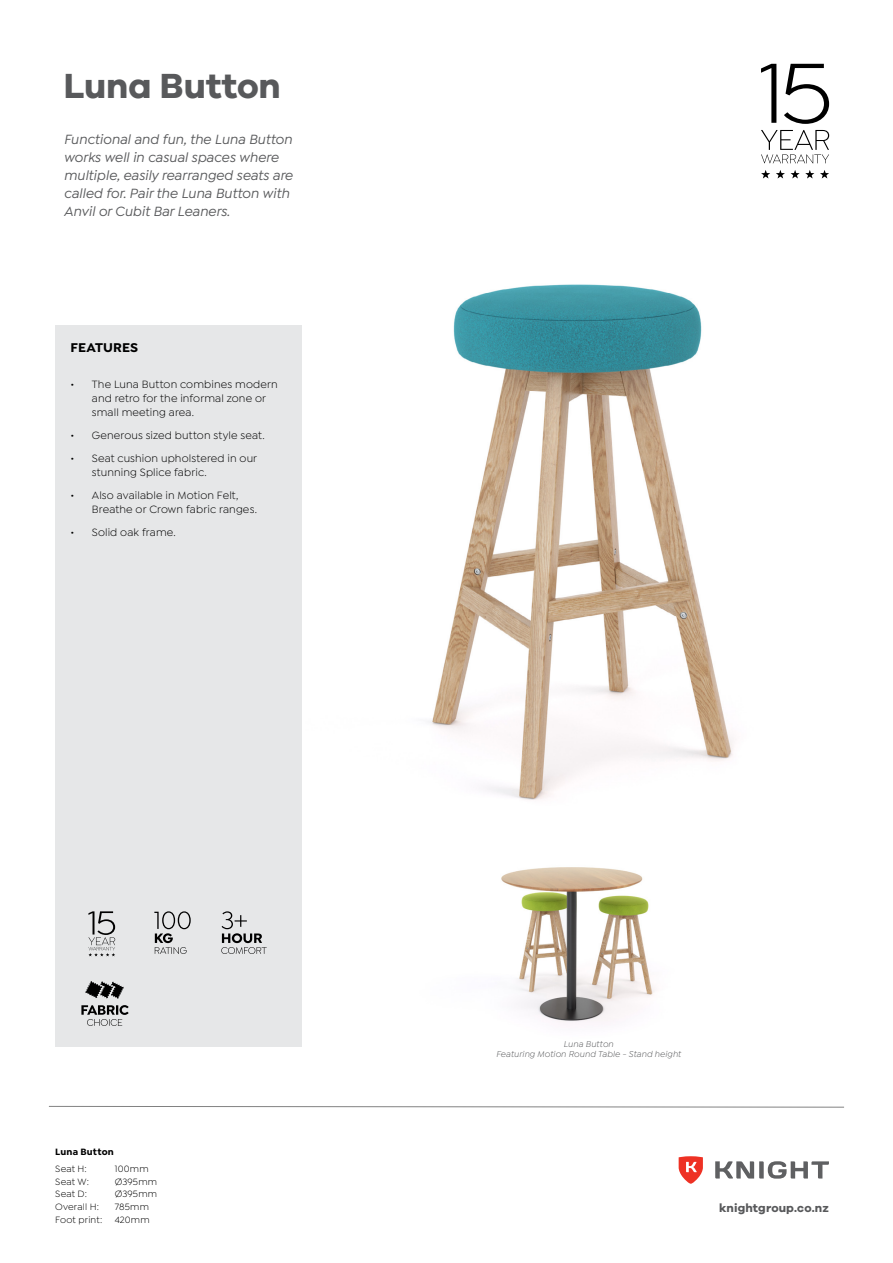
<style>
.page{position:relative;width:893px;height:1263px;background:#fff}
.page>*{position:absolute;margin:0;border:0;box-sizing:border-box;transform-origin:0 0}
.t1{font:700 36px "Galano Grotesque";letter-spacing:-.005em;color:#58595b}
.t2{font:italic 500 14.25px/18px "Isidora Sans";color:#58595b}
.t3{font:700 13.5px "Isidora Sans";letter-spacing:.01em;color:#000}
.t4{font:700 12px "Galano Grotesque";letter-spacing:.01em;color:#58595b}
.t5{font:11.25px/14.2px "Isidora Sans";letter-spacing:.01em;color:#000}
.t6{font:9.75px "Isidora Sans";letter-spacing:.015em;color:#000}
.t7{font:700 9.75px "Isidora Sans";letter-spacing:.02em;color:#000}
.t8{font:italic 9px/10.5px "Isidora Sans";letter-spacing:.015em;color:#58595b;text-align:center}
</style>
<div class="page">
<svg style="left:48px;top:1106px;width:796px;height:1px"></svg>
<div style="left:55px;top:325px;width:247px;height:722px;background:#e6e7e8"></div>
<svg style="left:761px;top:64px;width:68px;height:60px"></svg>
<svg style="left:820px;top:170px;width:9px;height:7px"></svg>
<svg style="left:761px;top:170px;width:9px;height:7px"></svg>
<svg style="left:776px;top:170px;width:38px;height:7px"></svg>
<svg style="left:761px;top:130px;width:68px;height:33px"></svg>
<svg style="left:154px;top:911px;width:37px;height:43px"></svg>
<svg style="left:221px;top:911px;width:46px;height:43px"></svg>
<svg style="left:88px;top:911px;width:27px;height:45px"></svg>
<svg style="left:81px;top:1005px;width:48px;height:21px"></svg>
<svg style="left:85px;top:981px;width:39px;height:18px"></svg>
<img style="left:428px;top:177px;width:400px;height:623px">
<img style="left:501px;top:867px;width:154px;height:156px">
<svg style="left:679px;top:1156px;width:24px;height:28px"></svg>
<svg style="left:715px;top:1161px;width:114px;height:17px"></svg>
<h1 class="t1" style="left:64px;top:64px;width:219px">Luna Button</h1>
<p class="t2" style="left:64px;top:130px;width:230px">Functional and fun, the Luna Button works well in casual spaces where multiple, easily rearranged seats are called for. Pair the Luna Button with Anvil or Cubit Bar Leaners.</p>
<p class="t3" style="left:71px;top:340px;width:69px">FEATURES</p>
<p class="t5" style="left:92px;top:377px;width:187px;text-indent:-21px">• The Luna Button combines modern and retro for the informal zone or small meeting area.</p>
<p class="t5" style="left:71px;top:428px;width:196px">• Generous sized button style seat.</p>
<p class="t5" style="left:92px;top:451px;width:167px;text-indent:-21px">• Seat cushion upholstered in our stunning Splice fabric.</p>
<p class="t5" style="left:92px;top:488px;width:167px;text-indent:-21px">• Also available in Motion Felt,<br>Breathe or Crown fabric ranges.</p>
<p class="t5" style="left:71px;top:525px;width:107px">• Solid oak frame.</p>
<p class="t7" style="left:55px;top:1146px;width:60px">Luna Button</p>
<p class="t6" style="left:55px;top:1163px;width:33px">Seat H:</p>
<p class="t6" style="left:115px;top:1163px;width:35px">100mm</p>
<p class="t6" style="left:55px;top:1176px;width:35px">Seat W:</p>
<p class="t6" style="left:115px;top:1176px;width:44px">Ø395mm</p>
<p class="t6" style="left:55px;top:1189px;width:33px">Seat D:</p>
<p class="t6" style="left:115px;top:1189px;width:44px">Ø395mm</p>
<p class="t6" style="left:55px;top:1201px;width:45px">Overall H:</p>
<p class="t6" style="left:115px;top:1201px;width:36px">785mm</p>
<p class="t6" style="left:55px;top:1214px;width:48px">Foot print:</p>
<p class="t6" style="left:115px;top:1214px;width:36px">420mm</p>
<p class="t8" style="left:496px;top:1038px;width:186px">Luna Button<br>Featuring Motion Round Table - Stand height</p>
<p class="t4" style="left:719px;top:1200px;width:111px">knightgroup.co.nz</p>
</div>
